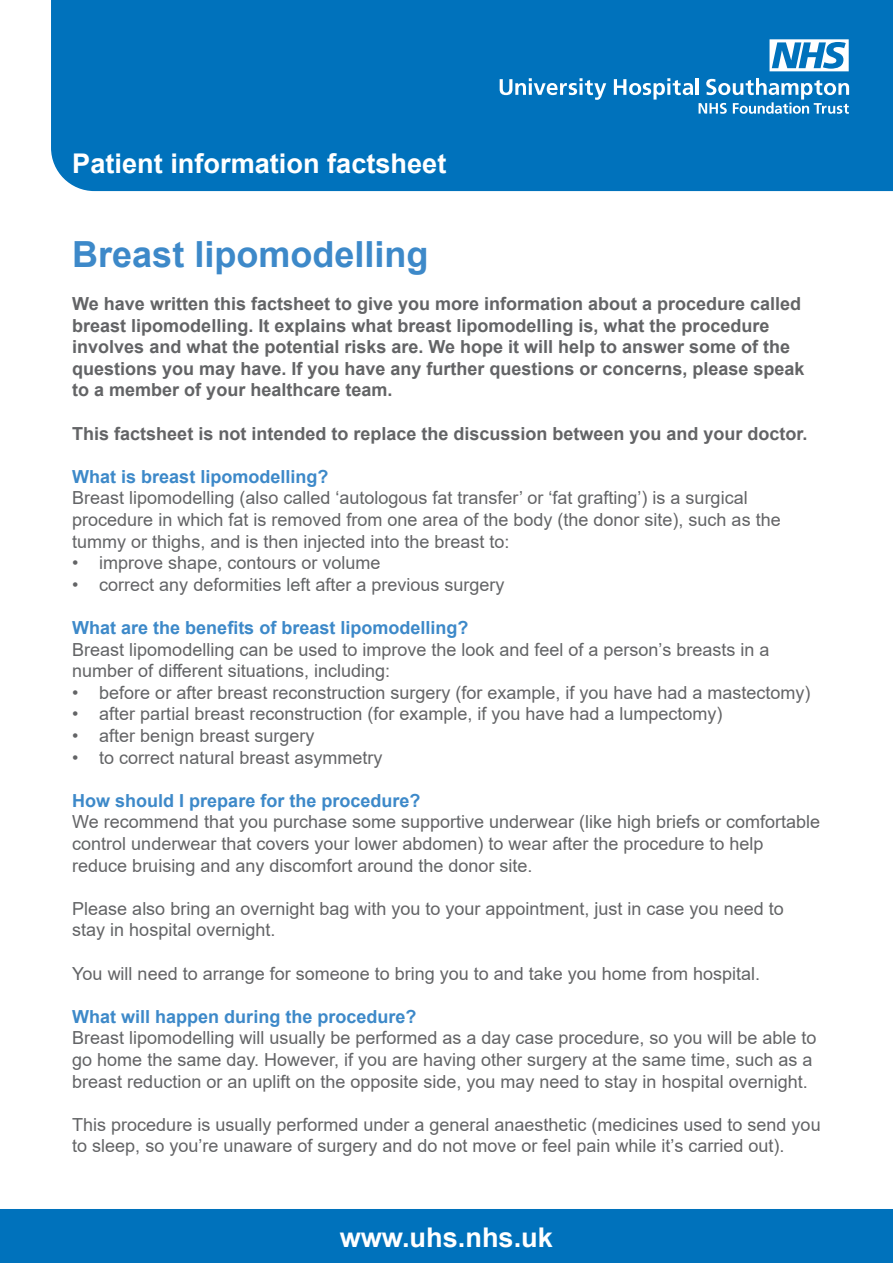
<style>
.page{position:relative;width:893px;height:1263px;background:#fff}
.page>*{position:absolute;margin:0;border:0;box-sizing:border-box;transform-origin:0 0}
.t1{font:700 36px "Arial";color:#3d89c9}
.t2{font:700 27.15px "Arial";color:#fff}
.t3{font:18px/21.6px "Arial";color:#636466}
.t4{font:700 18px/21.6px "Arial";color:#636466}
.t5{font:700 18px "Arial";color:#3d89c9}
</style>
<div class="page">
<div style="left:51px;top:0;width:842px;height:192px;background:#0072bc"></div>
<div style="left:0;top:1209px;width:893px;height:54px;background:#0072bc"></div>
<svg style="left:500px;top:78px;width:106px;height:22px"></svg>
<svg style="left:614px;top:78px;width:79px;height:22px"></svg>
<hr style="left:696px;top:78px;width:3px;height:17px;background:#fff">
<svg style="left:699px;top:78px;width:150px;height:36px"></svg>
<svg style="left:769px;top:39px;width:80px;height:32px"></svg>
<h2 class="t2" style="left:72px;top:144px;width:376px">Patient information factsheet</h2>
<h1 class="t1" style="left:72px;top:229px;width:358px">Breast lipomodelling</h1>
<p class="t4" style="left:72px;top:293px;width:734px">We have written this factsheet to give you more information about a procedure called breast lipomodelling. It explains what breast lipomodelling is, what the procedure involves and what the potential risks are. We hope it will help to answer some of the questions you may have. If you have any further questions or concerns, please speak to a member of your healthcare team.</p>
<p class="t4" style="left:72px;top:423px;width:737px">This factsheet is not intended to replace the discussion between you and your doctor.</p>
<p class="t5" style="left:72px;top:464px;width:258px">What is breast lipomodelling?</p>
<p class="t3" style="left:72px;top:487px;width:710px">Breast lipomodelling (also called ‘autologous fat transfer’ or ‘fat grafting’) is a surgical procedure in which fat is removed from one area of the body (the donor site), such as the tummy or thighs, and is then injected into the breast to:</p>
<p class="t3" style="left:72px;top:552px;width:310px">• improve shape, contours or volume</p>
<p class="t3" style="left:72px;top:574px;width:434px">• correct any deformities left after a previous surgery</p>
<p class="t5" style="left:72px;top:615px;width:398px">What are the benefits of breast lipomodelling?</p>
<p class="t3" style="left:72px;top:638px;width:699px">Breast lipomodelling can be used to improve the look and feel of a person’s breasts in a number of different situations, including:</p>
<p class="t3" style="left:72px;top:682px;width:740px">• before or after breast reconstruction surgery (for example, if you have had a mastectomy)</p>
<p class="t3" style="left:72px;top:703px;width:652px">• after partial breast reconstruction (for example, if you have had a lumpectomy)</p>
<p class="t3" style="left:72px;top:725px;width:244px">• after benign breast surgery</p>
<p class="t3" style="left:72px;top:746px;width:312px">• to correct natural breast asymmetry</p>
<p class="t5" style="left:72px;top:788px;width:350px">How should I prepare for the procedure?</p>
<p class="t3" style="left:72px;top:811px;width:749px">We recommend that you purchase some supportive underwear (like high briefs or comfortable control underwear that covers your lower abdomen) to wear after the procedure to help reduce bruising and any discomfort around the donor site.</p>
<p class="t3" style="left:72px;top:898px;width:713px">Please also bring an overnight bag with you to your appointment, just in case you need to stay in hospital overnight.</p>
<p class="t3" style="left:72px;top:962px;width:689px">You will need to arrange for someone to bring you to and take you home from hospital.</p>
<p class="t5" style="left:72px;top:1004px;width:346px">What will happen during the procedure?</p>
<p class="t3" style="left:72px;top:1027px;width:746px">Breast lipomodelling will usually be performed as a day case procedure, so you will be able to go home the same day. However, if you are having other surgery at the same time, such as a breast reduction or an uplift on the opposite side, you may need to stay in hospital overnight.</p>
<p class="t3" style="left:72px;top:1114px;width:750px">This procedure is usually performed under a general anaesthetic (medicines used to send you to sleep, so you’re unaware of surgery and do not move or feel pain while it’s carried out).</p>
<h2 class="t2" style="left:340px;top:1218px;width:215px">www.uhs.nhs.uk</h2>
</div>
